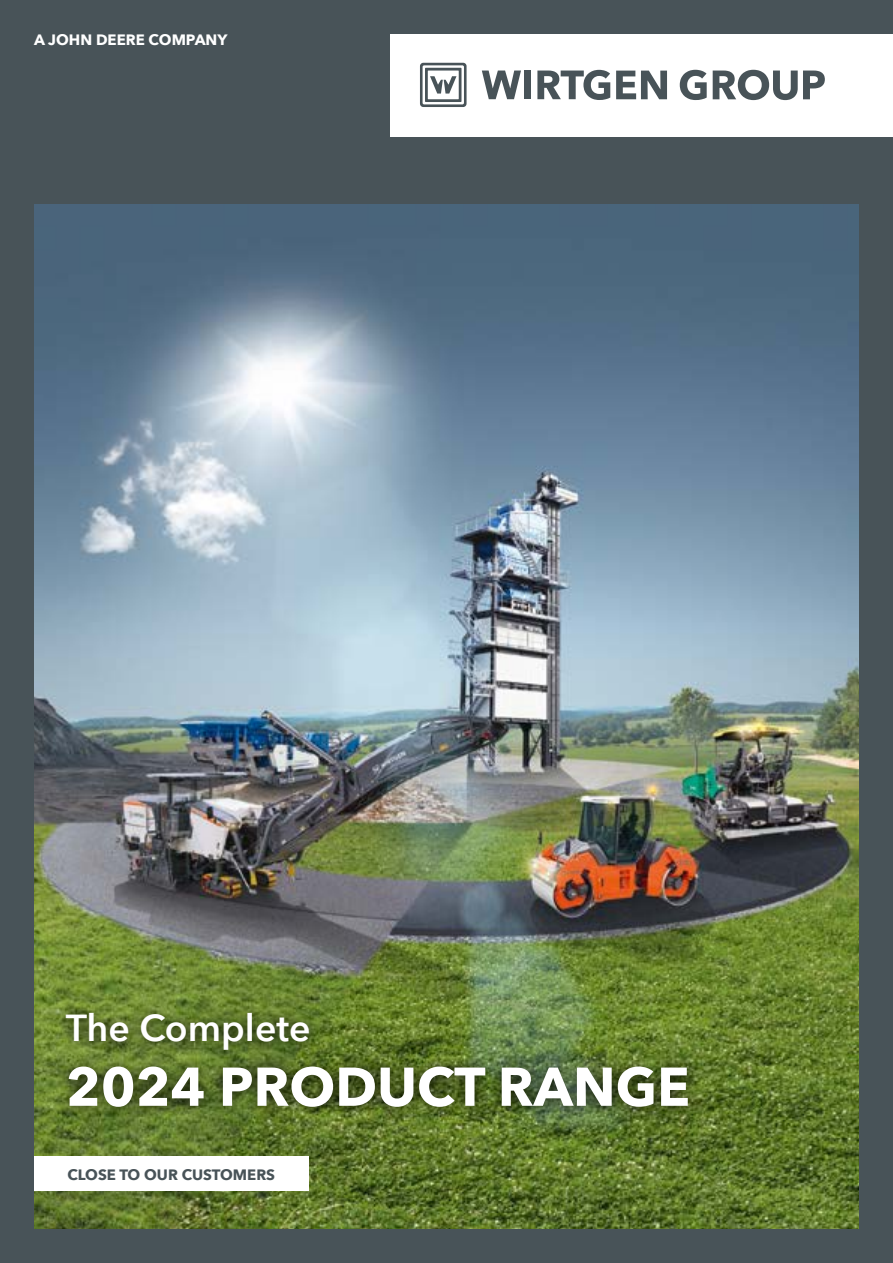
<style>
.page{position:relative;width:893px;height:1263px;background:#485358}
.page>*{position:absolute;margin:0;border:0;box-sizing:border-box;transform-origin:0 0}
.t1{font:700 54px "Avenir Next LT Pro";color:#fff}
.t2{font:600 37.5px "Avenir Next LT Pro";color:#fff}
.t3{font:700 15px "Avenir Next LT Pro";color:#485358}
.t4{font:700 15px "Avenir Next LT Pro";color:#fff}
</style>
<div class="page">
<img style="left:34px;top:204px;width:825px;height:1025px">
<div style="left:34px;top:1157px;width:274px;height:34px;background:#fff"></div>
<div style="left:391px;top:34px;width:502px;height:102px;background:#fff"></div>
<svg style="left:680px;top:70px;width:27px;height:30px"></svg>
<svg style="left:713px;top:70px;width:112px;height:30px"></svg>
<svg style="left:482px;top:71px;width:39px;height:28px"></svg>
<div style="left:524px;top:71px;width:7px;height:28px;background:#485358"></div>
<svg style="left:537px;top:70px;width:73px;height:30px"></svg>
<svg style="left:616px;top:71px;width:51px;height:28px"></svg>
<svg style="left:420px;top:63px;width:47px;height:44px"></svg>
<div style="left:53px;top:1000px;width:649px;height:120px;background:#000;opacity:.8"></div>
<p class="t4" style="left:34px;top:31px;width:195px">A JOHN DEERE COMPANY</p>
<h2 class="t2" style="left:66px;top:1005px;width:246px">The Complete</h2>
<h1 class="t1" style="left:66px;top:1054px;width:625px">2024 PRODUCT RANGE</h1>
<p class="t3" style="left:67px;top:1165px;width:209px">CLOSE TO OUR CUSTOMERS</p>
</div>
